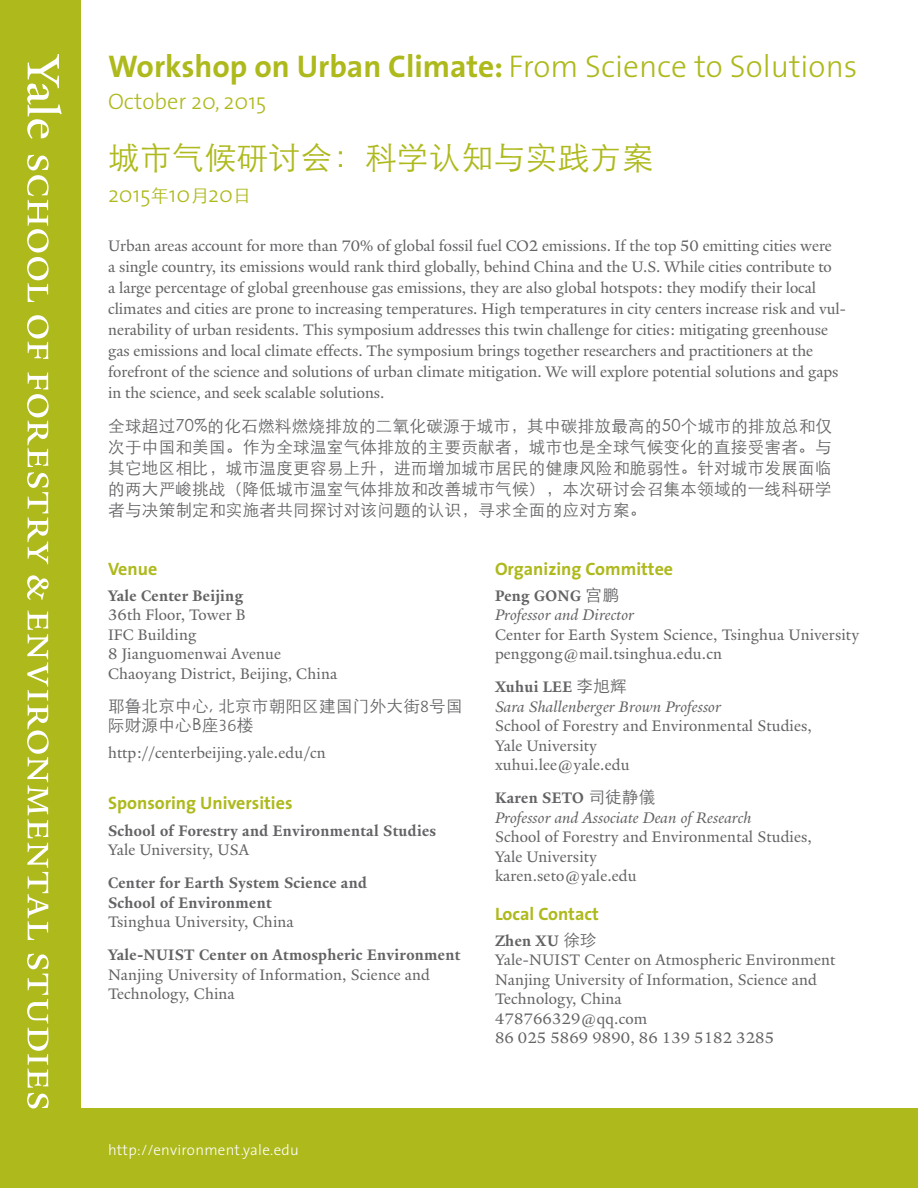
<style>
.page{position:relative;width:918px;height:1188px;background:#fff}
.page>*{position:absolute;margin:0;border:0;box-sizing:border-box;transform-origin:0 0}
.t1{font:700 31.5px "The Sans";color:#aeb91c}
.t2{font:300 31.5px "ST Heiti SC";letter-spacing:.02em;color:#aeb91c}
.t3{font:300 22.5px "The Sans";color:#aeb91c}
.t4{font:700 18px "The Sans";color:#aeb91c}
.t5{font:16.5px/19.5px "Yale Admin";color:#636366}
.t6{font:300 16.5px/21px "ST Heiti SC";letter-spacing:.02em;color:#636366;text-align:justify}
.t7{font:700 16.5px/19.5px "Yale Admin";letter-spacing:.02em;color:#636366}
.t8{font:italic 16.5px/19.5px "Yale Admin";letter-spacing:.01em;color:#636366}
.t9{font:300 15px "The Sans";letter-spacing:.02em;color:#fff}
.s1{font-weight:300}
.s2{font-family:"ST Heiti SC";font-size:18px}
.s3{font-family:"The Sans Light Caps";font-weight:400}
.s4{font-weight:700;font-style:normal}
.s5{font-family:"ST Heiti SC";font-weight:300;font-style:normal}
.s6{font-weight:700}
.s7{font-family:"ST Heiti SC";font-weight:300}
</style>
<div class="page">
<div style="left:0;top:1108px;width:918px;height:80px;background:#aeb91c"></div>
<div style="left:0;top:0;width:80px;height:1188px;background:#aeb91c"></div>
<svg style="left:27px;top:155px;width:22px;height:147px"></svg>
<svg style="left:27px;top:315px;width:22px;height:44px"></svg>
<svg style="left:27px;top:372px;width:22px;height:192px"></svg>
<svg style="left:27px;top:575px;width:22px;height:25px"></svg>
<svg style="left:27px;top:610px;width:22px;height:330px"></svg>
<svg style="left:27px;top:954px;width:22px;height:154px"></svg>
<svg style="left:27px;top:54px;width:35px;height:85px"></svg>
<h1 class="t1" style="left:108px;top:40px;width:751px">Workshop on Urban Climate: <span class="s1">From Science to Solutions</span></h1>
<h2 class="t3" style="left:108px;top:83px;width:160px">October 20, 2015</h2>
<h1 class="t2" style="left:108px;top:131px;width:547px">城市气候研讨会：科学认知与实践方案</h1>
<h2 class="t3" style="left:108px;top:175px;width:145px">2015<span class="s2">年</span>10<span class="s2">月</span>20<span class="s2">日</span></h2>
<p class="t5" style="left:108px;top:235px;width:739px;line-height:21px">Urban areas account for more than 70% of global fossil fuel CO2 emissions. If the top 50 emitting cities were<br>a single country, its emissions would rank third globally, behind China and the U.S. While cities contribute to<br>a large percentage of global greenhouse gas emissions, they are also global hotspots: they modify their local climates and cities are prone to increasing temperatures. High temperatures in city centers increase risk and vul&shy;nerability of urban residents. This symposium addresses this twin challenge for cities: mitigating greenhouse gas emissions and local climate effects. The symposium brings together researchers and practitioners at the forefront of the science and solutions of urban climate mitigation. We will explore potential solutions and gaps in the science, and seek scalable solutions.</p>
<p class="t6" style="left:108px;top:414px;width:725px">全球超过70%的化石燃料燃烧排放的二氧化碳源于城市，其中碳排放最高的50个城市的排放总和仅次于中国和美国。作为全球温室气体排放的主要贡献者，城市也是全球气候变化的直接受害者。与其它地区相比，城市温度更容易上升，进而增加城市居民的健康风险和脆弱性。针对城市发展面临的两大严峻挑战（降低城市温室气体排放和改善城市气候），本次研讨会召集本领域的一线科研学者与决策制定和实施者共同探讨对该问题的认识，寻求全面的应对方案。</p>
<p class="t4" style="left:108px;top:553px;width:51px">Venue</p>
<p class="t7" style="left:108px;top:586px;width:137px">Yale Center Beijing</p>
<p class="t5" style="left:108px;top:605px;width:231px">36th Floor, Tower B<br>IFC Building<br>8 Jianguomenwai Avenue<br>Chaoyang District, Beijing, China</p>
<p class="t6" style="left:108px;top:694px;width:356px;line-height:19.5px">耶鲁北京中心, 北京市朝阳区建国门外大街<span class="s3">8</span>号国际财源中心B座<span class="s3">36</span>楼</p>
<p class="t5" style="left:108px;top:743px;width:219px">http://centerbeijing.yale.edu/cn</p>
<p class="t4" style="left:108px;top:788px;width:186px">Sponsoring Universities</p>
<p class="t7" style="left:108px;top:821px;width:330px">School of Forestry and Environmental Studies</p>
<p class="t5" style="left:108px;top:840px;width:142px">Yale University, USA</p>
<p class="t7" style="left:108px;top:873px;width:260px">Center for Earth System Science and<br>School of Environment</p>
<p class="t5" style="left:108px;top:912px;width:187px">Tsinghua University, China</p>
<p class="t7" style="left:108px;top:945px;width:354px">Yale-NUIST Center on Atmospheric Environment</p>
<p class="t5" style="left:108px;top:965px;width:323px">Nanjing University of Information, Science and<br>Technology, China</p>
<p class="t4" style="left:495px;top:553px;width:180px">Organizing Committee</p>
<p class="t8" style="left:495px;top:586px;width:140px"><span class="s4">Peng GONG</span> <span class="s5">宫鹏<br></span>Professor and Director</p>
<p class="t5" style="left:495px;top:625px;width:366px">Center for Earth System Science, Tsinghua University penggong@mail.tsinghua.edu.cn</p>
<p class="t8" style="left:495px;top:677px;width:227px"><span class="s4">Xuhui LEE</span> <span class="s5">李旭辉<br></span>Sara Shallenberger Brown Professor</p>
<p class="t5" style="left:495px;top:716px;width:318px">School of Forestry and Environmental Studies,<br>Yale University<br>xuhui.lee@yale.edu</p>
<p class="t8" style="left:495px;top:788px;width:258px"><span class="s4">Karen SETO</span> <span class="s5">司徒静儀<br></span>Professor and Associate Dean of Research</p>
<p class="t5" style="left:495px;top:827px;width:318px">School of Forestry and Environmental Studies,<br>Yale University<br>karen.seto@yale.edu</p>
<p class="t4" style="left:495px;top:898px;width:106px">Local Contact</p>
<p class="t5" style="left:495px;top:931px;width:342px"><span class="s6">Zhen XU</span> <span class="s7">徐珍<br></span>Yale-NUIST Center on Atmospheric Environment<br>Nanjing University of Information, Science and<br>Technology, China<br>478766329@qq.com<br>86 025 5869 9890, 86 139 5182 3285</p>
<p class="t9" style="left:108px;top:1137px;width:192px">http://environment.yale.edu</p>
</div>
